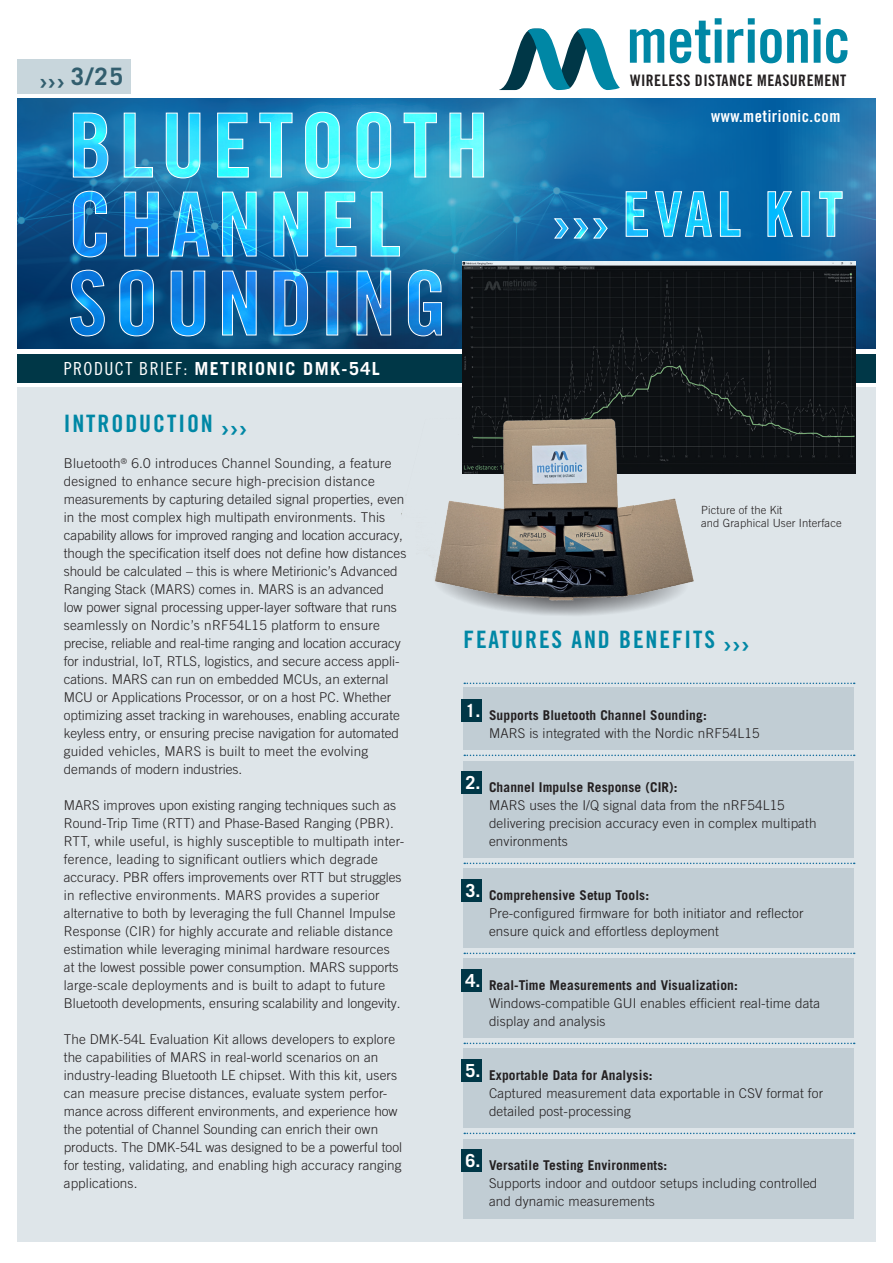
<style>
.page{position:relative;width:893px;height:1263px;background:#fff}
.page>*{position:absolute;margin:0;border:0;box-sizing:border-box;transform-origin:0 0}
.t1{font:24px "Trade Gothic LT Pro Bd Cn 20";letter-spacing:.08em;color:#0087a5}
.t2{font:700 24px "Trade Gothic LT Pro";color:#407180}
.t3{font:700 18px "Trade Gothic LT Pro";letter-spacing:.08em;color:#fff}
.t4{font:16.5px "Trade Gothic LT Pro Bd Cn 20";letter-spacing:.03em;color:#fff}
.t5{font:15.9px "Trade Gothic LT Pro Bd Cn 20";letter-spacing:.03em;color:#231f20}
.t6{font:300 13.5px/18px "Trade Gothic LT Pro";letter-spacing:.01em;color:#231f20}
.t7{font:300 11.25px/13.5px "Trade Gothic LT Pro";letter-spacing:.01em;color:#231f20}
.s1{font-family:"Trade Gothic LT Pro Bd Cn 20";font-weight:400;font-size:28.5px}
.s2{font-family:"Trade Gothic LT Pro Cn 18";font-weight:400}
.s3{font-size:28.5px}
.s4{font-weight:700}
</style>
<div class="page">
<div style="left:17px;top:354px;width:859px;height:29px;background:#003747"></div>
<div style="left:17px;top:388px;width:859px;height:854px;background:#dee5e9"></div>
<img style="left:17px;top:99px;width:859px;height:249px">
<svg style="left:499px;top:28px;width:121px;height:63px"></svg>
<svg style="left:630px;top:18px;width:217px;height:45px"></svg>
<img style="left:463px;top:261px;width:393px;height:212px">
<svg style="left:469px;top:602px;width:194px;height:14px"></svg>
<img style="left:435px;top:390px;width:274px;height:212px">
<div style="left:463px;top:688px;width:391px;height:62px;background:#c1cdd4"></div>
<div style="left:463px;top:761px;width:391px;height:96px;background:#c1cdd4"></div>
<div style="left:463px;top:868px;width:391px;height:79px;background:#c1cdd4"></div>
<div style="left:463px;top:959px;width:391px;height:79px;background:#c1cdd4"></div>
<div style="left:463px;top:1048px;width:391px;height:79px;background:#c1cdd4"></div>
<div style="left:463px;top:1139px;width:391px;height:79px;background:#c1cdd4"></div>
<svg style="left:70px;top:269px;width:372px;height:68px;background:#2271b0"></svg>
<svg style="left:73px;top:190px;width:327px;height:68px;background:#3198cb"></svg>
<svg style="left:73px;top:111px;width:411px;height:68px;background:#41b7d9"></svg>
<svg style="left:553px;top:191px;width:290px;height:48px;background:#288fc4"></svg>
<svg style="left:464px;top:683px;width:391px;height:1px"></svg>
<div style="left:461px;top:699px;width:21px;height:23px;background:#003747"></div>
<svg style="left:464px;top:755px;width:391px;height:1px"></svg>
<div style="left:461px;top:771px;width:21px;height:23px;background:#003747"></div>
<svg style="left:464px;top:863px;width:391px;height:1px"></svg>
<div style="left:461px;top:879px;width:21px;height:23px;background:#003747"></div>
<svg style="left:464px;top:953px;width:391px;height:1px"></svg>
<div style="left:461px;top:969px;width:21px;height:23px;background:#003747"></div>
<svg style="left:464px;top:1043px;width:391px;height:1px"></svg>
<div style="left:461px;top:1059px;width:21px;height:23px;background:#003747"></div>
<svg style="left:464px;top:1133px;width:391px;height:1px"></svg>
<div style="left:461px;top:1149px;width:21px;height:23px;background:#003747"></div>
<div style="left:17px;top:59px;width:113px;height:35px;background:#c8d6dc"></div>
<h1 class="t2" style="left:38px;top:62px;width:86px"><span class="s1">›››</span> 3/25</h1>
<p class="t5" style="left:630px;top:71px;width:218px">WIRELESS DISTANCE MEASUREMENT</p>
<p class="t4" style="left:711px;top:106px;width:131px">www.metirionic.com</p>
<h2 class="t3" style="left:64px;top:358px;width:318px"><span class="s2">PRODUCT BRIEF:</span> METIRIONIC DMK-54L</h2>
<h1 class="t1" style="left:64px;top:409px;width:186px">INTRODUCTION <span class="s3">›››</span></h1>
<p class="t6" style="left:64px;top:454px;width:344px">Bluetooth<sup>®</sup> 6.0 introduces Channel Sounding, a feature designed to enhance secure high-precision distance measurements by capturing detailed signal properties, even in the most complex high multipath environments. This capability allows for improved ranging and location accuracy, though the specification itself does not define how distances should be calculated – this is where Metirionic’s Advanced Ranging Stack (MARS) comes in. MARS is an advanced<br>low power signal processing upper-layer software that runs seamlessly on Nordic’s nRF54L15 platform to ensure precise, reliable and real-time ranging and location accuracy for industrial, IoT, RTLS, logistics, and secure access appli&shy;cations. MARS can run on embedded MCUs, an external MCU or Applications Processor, or on a host PC. Whether optimizing asset tracking in warehouses, enabling accurate keyless entry, or ensuring precise navigation for automated guided vehicles, MARS is built to meet the evolving demands of modern industries.</p>
<p class="t6" style="left:64px;top:796px;width:342px">MARS improves upon existing ranging techniques such as Round-Trip Time (RTT) and Phase-Based Ranging (PBR).<br>RTT, while useful, is highly susceptible to multipath inter&shy;ference, leading to significant outliers which degrade accuracy. PBR offers improvements over RTT but struggles in reflective environments. MARS provides a superior alternative to both by leveraging the full Channel Impulse Response (CIR) for highly accurate and reliable distance estimation while leveraging minimal hardware resources<br>at the lowest possible power consumption. MARS supports large-scale deployments and is built to adapt to future Bluetooth developments, ensuring scalability and longevity.</p>
<p class="t6" style="left:64px;top:1030px;width:340px">The DMK-54L Evaluation Kit allows developers to explore the capabilities of MARS in real-world scenarios on an industry-leading Bluetooth LE chipset. With this kit, users can measure precise distances, evaluate system perfor&shy;mance across different environments, and experience how the potential of Channel Sounding can enrich their own products. The DMK-54L was designed to be a powerful tool for testing, validating, and enabling high accuracy ranging applications.</p>
<p class="t7" style="left:701px;top:503px;width:142px">Picture of the Kit<br>and Graphical User Interface</p>
<h1 class="t1" style="left:463px;top:625px;width:288px">FEATURES AND BENEFITS <span class="s3">›››</span></h1>
<p class="t6" style="left:489px;top:706px;width:272px;text-indent:-24px"><sup>1.</sup> <span class="s4">Supports Bluetooth Channel Sounding:<br></span>MARS is integrated with the Nordic nRF54L15</p>
<p class="t6" style="left:489px;top:778px;width:329px;text-indent:-24px"><sup>2.</sup> <span class="s4">Channel Impulse Response (CIR):<br></span>MARS uses the I/Q signal data from the nRF54L15 delivering precision accuracy even in complex multipath environments</p>
<p class="t6" style="left:489px;top:886px;width:316px;text-indent:-24px"><sup>3.</sup> <span class="s4">Comprehensive Setup Tools:<br></span>Pre-configured firmware for both initiator and reflector ensure quick and effortless deployment</p>
<p class="t6" style="left:489px;top:976px;width:333px;text-indent:-24px"><sup>4.</sup> <span class="s4">Real-Time Measurements and Visualization:<br></span>Windows-compatible GUI enables efficient real-time data display and analysis</p>
<p class="t6" style="left:489px;top:1066px;width:336px;text-indent:-24px"><sup>5.</sup> <span class="s4">Exportable Data for Analysis:<br></span>Captured measurement data exportable in CSV format for detailed post-processing</p>
<p class="t6" style="left:489px;top:1156px;width:330px;text-indent:-24px"><sup>6.</sup> <span class="s4">Versatile Testing Environments:<br></span>Supports indoor and outdoor setups including controlled and dynamic measurements</p>
</div>
